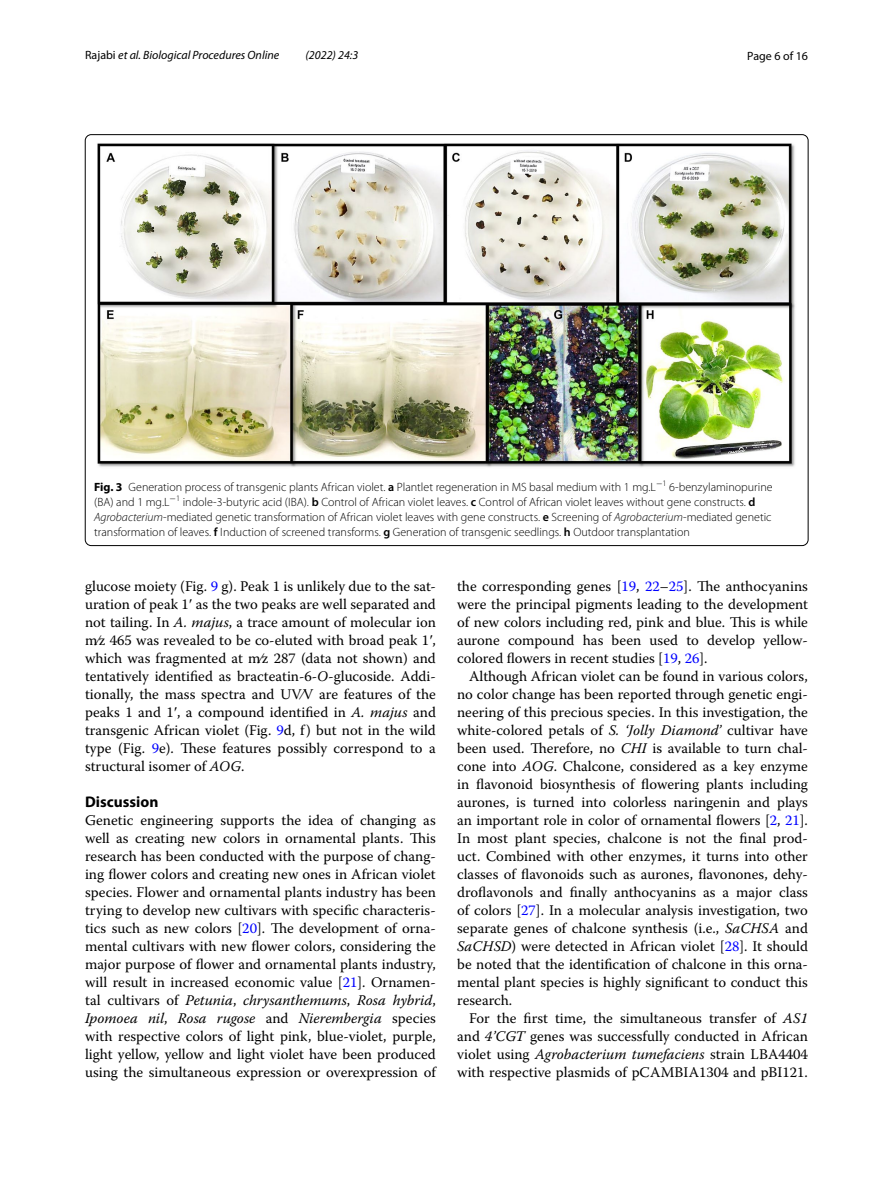
<style>
.page{position:relative;width:893px;height:1187px;background:#fff}
.page>*{position:absolute;margin:0;border:0;box-sizing:border-box;transform-origin:0 0}
.t1{font:700 15.45px "Myriad Pro";color:#000}
.t2{font:14.7px/18px "Warnock Pro";color:#000;text-align:justify}
.t3{font:300 12px/15px "Myriad Pro";color:#000}
.t4{font:italic 12px "Myriad Pro";color:#000}
.t5{font:12px "Myriad Pro";color:#000}
.s1{font-style:normal}
.s2{font-weight:700}
.s3{font-weight:600}
.s4{font-style:italic}
.s5{color:#00f}
.s6{font-family:"Times New Roman"}
</style>
<div class="page">
<img style="left:97px;top:143px;width:698px;height:324px">
<p class="t4" style="left:85px;top:48px;width:196px"><span class="s1">Rajabi</span> et al. Biological Procedures Online</p>
<p class="t4" style="left:306px;top:48px;width:54px">(2022) 24:3</p>
<p class="t5" style="left:747px;top:48px;width:62px">Page 6 of 16</p>
<p class="t3" style="left:94px;top:479px;width:680px"><span class="s2">Fig. 3</span> Generation process of transgenic plants African violet. <span class="s3">a</span> Plantlet regeneration in MS basal medium with 1 mg.L<sup>−</sup><sup>1</sup> 6-benzylaminopurine (BA) and 1 mg.L<sup>−</sup><sup>1</sup> indole-3-butyric acid (IBA). <span class="s3">b</span> Control of African violet leaves. <span class="s3">c</span> Control of African violet leaves without gene constructs. <span class="s3">d </span><span class="s4">Agrobacterium</span>-mediated genetic transformation of African violet leaves with gene constructs. <span class="s3">e</span> Screening of <span class="s4">Agrobacterium</span>-mediated genetic transformation of leaves. <span class="s3">f</span> Induction of screened transforms. <span class="s3">g</span> Generation of transgenic seedlings. <span class="s3">h</span> Outdoor transplantation</p>
<p class="t2" style="left:85px;top:577px;width:352px">glucose moiety (Fig. <span class="s5">9</span> g). Peak 1 is unlikely due to the sat&shy;uration of peak 1<span class="s6">ʹ</span> as the two peaks are well separated and not tailing. In <span class="s4">A. majus</span>, a trace amount of molecular ion m⁄z 465 was revealed to be co-eluted with broad peak 1<span class="s6">ʹ</span>, which was fragmented at m⁄z 287 (data not shown) and tentatively identified as bracteatin-6-<span class="s4">O-</span>glucoside. Addi&shy;tionally, the mass spectra and UV⁄V are features of the peaks 1 and 1<span class="s6">ʹ</span>, a compound identified in <span class="s4">A. majus</span> and transgenic African violet (Fig. <span class="s5">9</span>d, f) but not in the wild type (Fig. <span class="s5">9</span>e). These features possibly correspond to a structural isomer of <span class="s4">AOG</span>.</p>
<p class="t1" style="left:85px;top:791px;width:75px">Discussion</p>
<p class="t2" style="left:85px;top:811px;width:352px">Genetic engineering supports the idea of changing as well as creating new colors in ornamental plants. This research has been conducted with the purpose of chang&shy;ing flower colors and creating new ones in African violet species. Flower and ornamental plants industry has been trying to develop new cultivars with specific characteris&shy;tics such as new colors [<span class="s5">20</span>]. The development of orna&shy;mental cultivars with new flower colors, considering the major purpose of flower and ornamental plants industry, will result in increased economic value [<span class="s5">21</span>]. Ornamen&shy;tal cultivars of <span class="s4">Petunia</span>, <span class="s4">chrysanthemums</span>, <span class="s4">Rosa hybrid</span>, <span class="s4">Ipomoea nil</span>, <span class="s4">Rosa rugose</span> and <span class="s4">Nierembergia</span> species with respective colors of light pink, blue-violet, purple, light yellow, yellow and light violet have been produced using the simultaneous expression or overexpression of</p>
<p class="t2" style="left:457px;top:577px;width:352px">the corresponding genes [<span class="s5">19</span>, <span class="s5">22</span>–<span class="s5">25</span>]. The anthocyanins were the principal pigments leading to the development of new colors including red, pink and blue. This is while aurone compound has been used to develop yellow&shy;colored flowers in recent studies [<span class="s5">19</span>, <span class="s5">26</span>].</p>
<p class="t2" style="left:457px;top:667px;width:352px;text-indent:12px">Although African violet can be found in various colors, no color change has been reported through genetic engi&shy;neering of this precious species. In this investigation, the white-colored petals of <span class="s4">S. ‘Jolly Diamond’</span> cultivar have been used. Therefore, no <span class="s4">CHI</span> is available to turn chal&shy;cone into <span class="s4">AOG</span>. Chalcone, considered as a key enzyme in flavonoid biosynthesis of flowering plants including aurones, is turned into colorless naringenin and plays an important role in color of ornamental flowers [<span class="s5">2</span>, <span class="s5">21</span>].<br>In most plant species, chalcone is not the final prod&shy;uct. Combined with other enzymes, it turns into other classes of flavonoids such as aurones, flavonones, dehy&shy;droflavonols and finally anthocyanins as a major class of colors [<span class="s5">27</span>]. In a molecular analysis investigation, two separate genes of chalcone synthesis (i.e., <span class="s4">SaCHSA</span> and <span class="s4">SaCHSD</span>) were detected in African violet [<span class="s5">28</span>]. It should be noted that the identification of chalcone in this orna&shy;mental plant species is highly significant to conduct this research.</p>
<p class="t2" style="left:457px;top:1009px;width:352px;text-indent:12px">For the first time, the simultaneous transfer of <span class="s4">AS1 </span>and <span class="s4">4’CGT</span> genes was successfully conducted in African violet using <span class="s4">Agrobacterium tumefaciens</span> strain LBA4404 with respective plasmids of pCAMBIA1304 and pBI121.</p>
</div>
